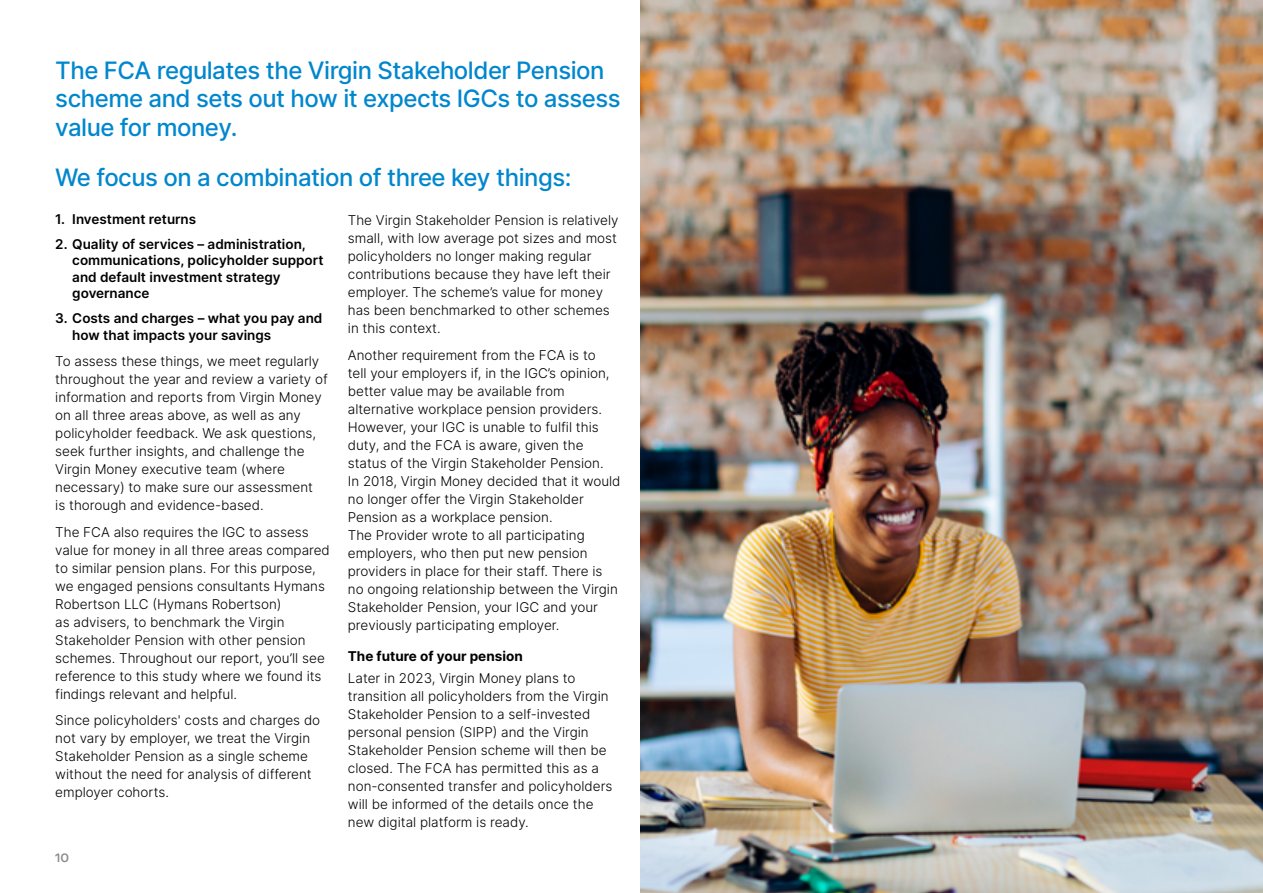
<style>
.page{position:relative;width:1263px;height:893px;background:#fff}
.page>*{position:absolute;margin:0;border:0;box-sizing:border-box;transform-origin:0 0}
.t1{font:500 24px/28.8px "Inter";letter-spacing:-.02em;color:#0087ce}
.t2{font:13.5px/18px "Inter Light BETA";color:#000}
.t3{font:600 13.5px/16.5px "Inter";color:#000}
.t4{font:700 13.5px "Inter";color:#000}
.t5{font:700 12px "Virgin Money Sans";color:#8c8c8c}
</style>
<div class="page">
<img style="left:640px;top:0;width:623px;height:893px">
<h1 class="t1" style="left:55px;top:55px;width:567px">The FCA regulates the Virgin Stakeholder Pension scheme and sets out how it expects IGCs to assess value for money.</h1>
<h1 class="t1" style="left:55px;top:163px;width:518px">We focus on a combination of three key things:</h1>
<p class="t3" style="left:55px;top:210px;width:142px">1. Investment returns</p>
<p class="t3" style="left:72px;top:235px;width:253px;text-indent:-17px">2. Quality of services – administration, communications, policyholder support and default investment strategy governance</p>
<p class="t3" style="left:72px;top:310px;width:252px;text-indent:-17px">3. Costs and charges – what you pay and how that impacts your savings</p>
<p class="t2" style="left:55px;top:352px;width:274px">To assess these things, we meet regularly throughout the year and review a variety of information and reports from Virgin Money on all three areas above, as well as any policyholder feedback. We ask questions, seek further insights, and challenge the Virgin Money executive team (where necessary) to make sure our assessment<br>is thorough and evidence-based.</p>
<p class="t2" style="left:55px;top:523px;width:276px">The FCA also requires the IGC to assess value for money in all three areas compared to similar pension plans. For this purpose, we engaged pensions consultants Hymans Robertson LLC (Hymans Robertson)<br>as advisers, to benchmark the Virgin Stakeholder Pension with other pension schemes. Throughout our report, you’ll see reference to this study where we found its findings relevant and helpful.</p>
<p class="t2" style="left:55px;top:711px;width:266px">Since policyholders' costs and charges do not vary by employer, we treat the Virgin Stakeholder Pension as a single scheme without the need for analysis of different employer cohorts.</p>
<p class="t2" style="left:348px;top:211px;width:272px">The Virgin Stakeholder Pension is relatively small, with low average pot sizes and most policyholders no longer making regular contributions because they have left their employer. The scheme’s value for money has been benchmarked to other schemes in this context.</p>
<p class="t2" style="left:348px;top:346px;width:274px">Another requirement from the FCA is to<br>tell your employers if, in the IGC’s opinion, better value may be available from alternative workplace pension providers.<br>However, your IGC is unable to fulfil this duty, and the FCA is aware, given the status of the Virgin Stakeholder Pension.<br>In 2018, Virgin Money decided that it would no longer offer the Virgin Stakeholder Pension as a workplace pension.<br>The Provider wrote to all participating employers, who then put new pension providers in place for their staff. There is no ongoing relationship between the Virgin Stakeholder Pension, your IGC and your previously participating employer.</p>
<p class="t4" style="left:348px;top:646px;width:176px">The future of your pension</p>
<p class="t2" style="left:348px;top:669px;width:266px">Later in 2023, Virgin Money plans to transition all policyholders from the Virgin Stakeholder Pension to a self-invested personal pension (SIPP) and the Virgin Stakeholder Pension scheme will then be closed. The FCA has permitted this as a non-consented transfer and policyholders will be informed of the details once the new digital platform is ready.</p>
<p class="t5" style="left:55px;top:850px;width:15px">10</p>
</div>
